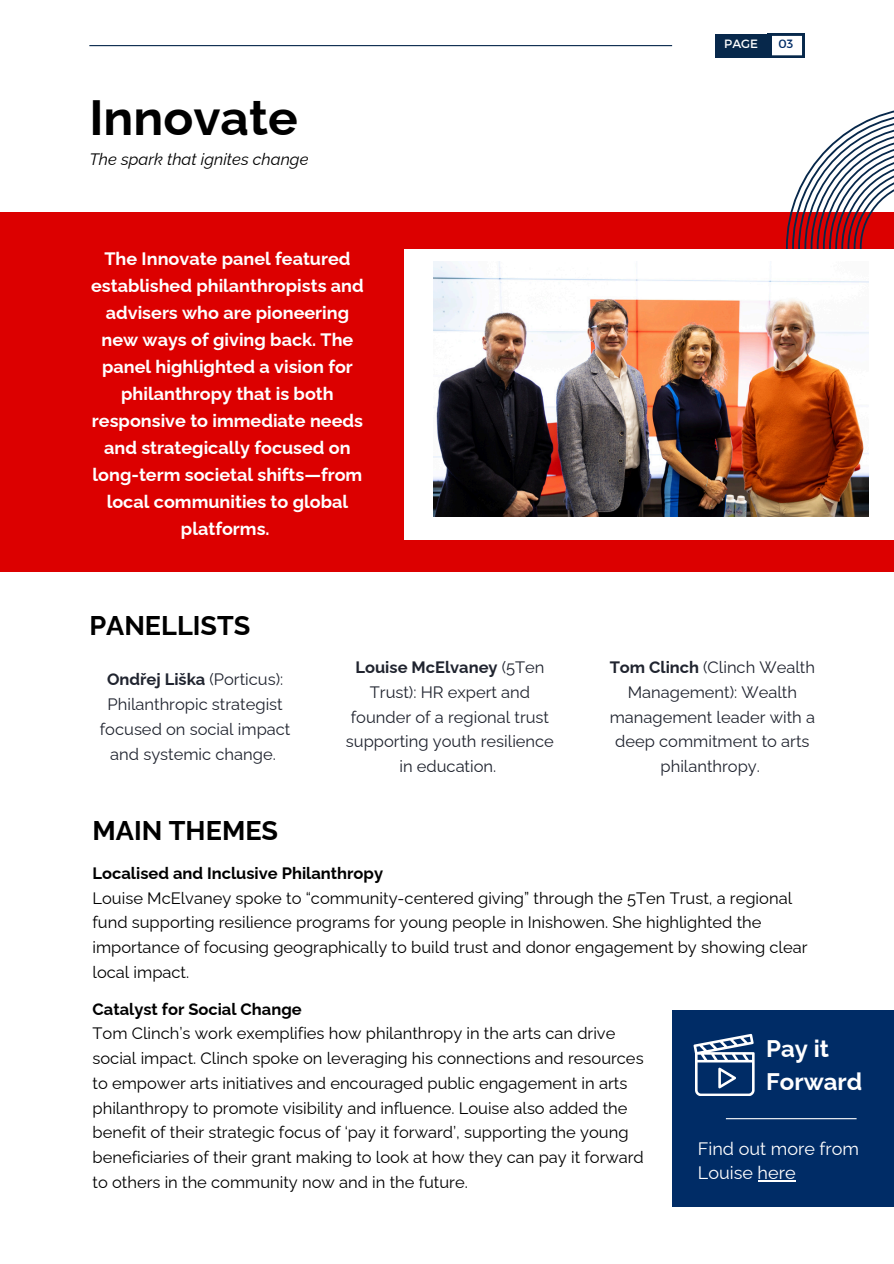
<style>
.page{position:relative;width:894px;height:1264px;background:#fff}
.page>*{position:absolute;margin:0;border:0;box-sizing:border-box;transform-origin:0 0}
.t1{font:700 49.5px "Raleway";color:#000}
.t2{font:700 27px "Raleway";color:#000}
.t3{font:700 24px/33.5px "Raleway";color:#fff}
.t4{font:700 18px/27px "Raleway";color:#fff;text-align:center}
.t5{font:18px/24.8px "Raleway";color:#fff}
.t6{font:16.5px/24.8px "Raleway";color:#000}
.t7{font:16.5px/24.8px "Raleway";color:#20242f;text-align:center}
.t8{font:italic 16.5px "Raleway";color:#000}
.t9{font:12px "Montserrat";color:#fff}
.t10{font:12px "Montserrat";color:#002c66}
.s1{font-weight:700}
</style>
<div class="page">
<div style="left:0;top:213px;width:893px;height:359px;background:#dc0000"></div>
<div style="left:715px;top:34px;width:56px;height:24px;background:#07284b"></div>
<svg style="left:771px;top:34px;width:33px;height:23px"></svg>
<hr style="left:89px;top:45px;width:583px;height:1px;background:#07284b">
<svg style="left:785px;top:110px;width:108px;height:139px"></svg>
<div style="left:404px;top:249px;width:489px;height:290px;background:#fff"></div>
<img style="left:433px;top:262px;width:434px;height:254px">
<div style="left:672px;top:1010px;width:221px;height:196px;background:#002c66"></div>
<svg style="left:693px;top:1033px;width:61px;height:62px"></svg>
<hr style="left:757px;top:1180px;width:38px;height:1px;background:#fff">
<hr style="left:725px;top:1118px;width:131px;height:1px;background:#fff">
<p class="t1" style="left:89px;top:89px;width:210px">Innovate</p>
<h2 class="t8" style="left:89px;top:149px;width:220px">The spark that ignites change</h2>
<p class="t4" style="left:91px;top:245px;width:274px">The Innovate panel featured established philanthropists and advisers who are pioneering new ways of giving back. The panel highlighted a vision for philanthropy that is both responsive to immediate needs and strategically focused on long-term societal shifts—from local communities to global platforms.</p>
<p class="t2" style="left:89px;top:609px;width:162px">PANELLISTS</p>
<h4 class="t9" style="left:724px;top:36px;width:35px">PAGE</h4>
<p class="t10" style="left:778px;top:36px;width:16px">03</p>
<h1 class="t7" style="left:100px;top:667px;width:192px"><span class="s1">Ondřej Liška</span> (Porticus):<br>Philanthropic strategist focused on social impact and systemic change.</h1>
<h2 class="t2" style="left:92px;top:815px;width:187px">MAIN THEMES</h2>
<p class="t7" style="left:346px;top:654px;width:209px"><span class="s1">Louise McElvaney</span> (5Ten<br>Trust): HR expert and founder of a regional trust supporting youth resilience in education.</p>
<p class="t7" style="left:609px;top:654px;width:207px"><span class="s1">Tom Clinch</span> (Clinch Wealth<br>Management): Wealth management leader with a deep commitment to arts philanthropy.</p>
<h5 class="t6" style="left:92px;top:860px;width:716px"><span class="s1">Localised and Inclusive Philanthropy<br></span>Louise McElvaney spoke to “community-centered giving” through the 5Ten Trust, a regional fund supporting resilience programs for young people in Inishowen. She highlighted the importance of focusing geographically to build trust and donor engagement by showing clear local impact.</h5>
<h5 class="t6" style="left:92px;top:996px;width:552px"><span class="s1">Catalyst for Social Change<br></span>Tom Clinch’s work exemplifies how philanthropy in the arts can drive social impact. Clinch spoke on leveraging his connections and resources to empower arts initiatives and encouraged public engagement in arts philanthropy to promote visibility and influence. Louise also added the benefit of their strategic focus of ‘pay it forward’, supporting the young beneficiaries of their grant making to look at how they can pay it forward to others in the community now and in the future.</h5>
<h5 class="t3" style="left:766px;top:1031px;width:98px">Pay it<br>Forward</h5>
<p class="t5" style="left:697px;top:1135px;width:163px">Find out more from<br>Louise here</p>
</div>
